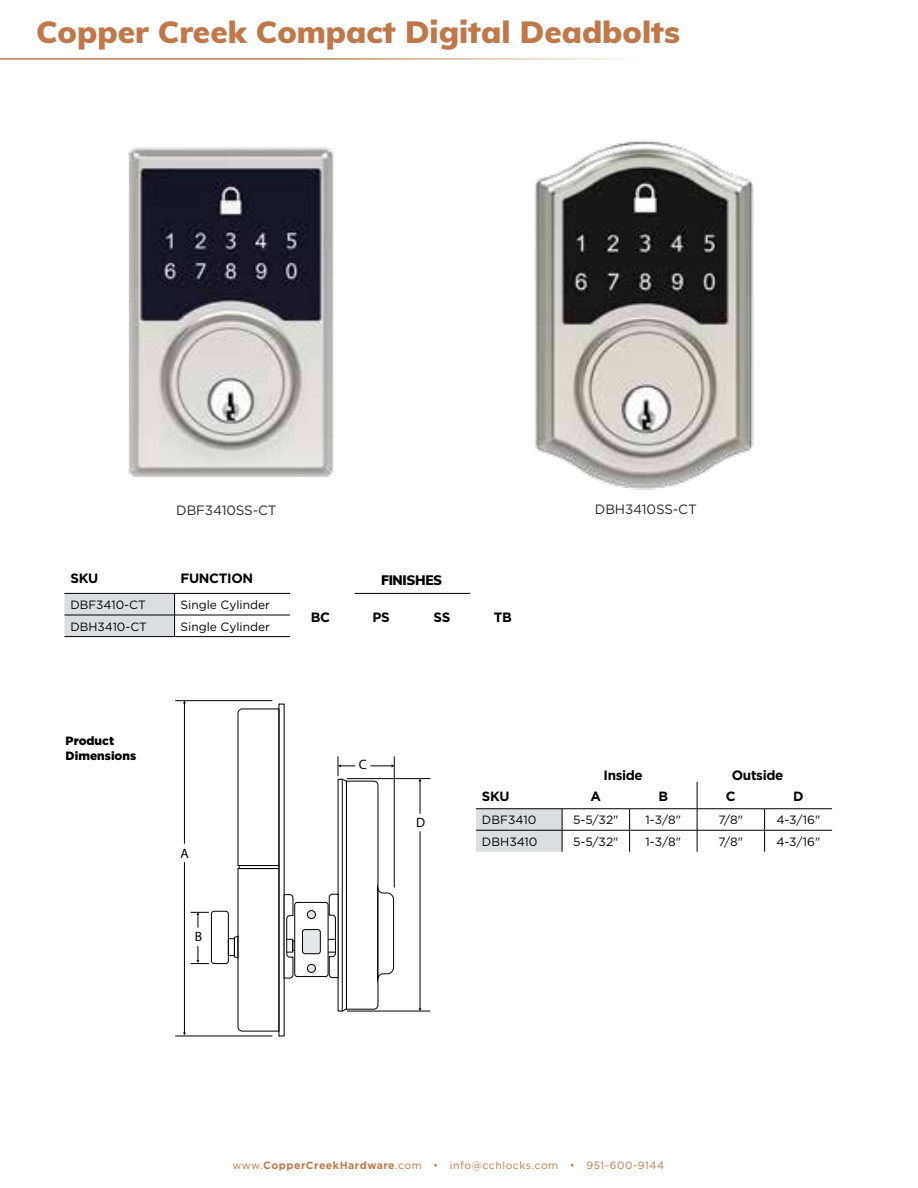
<style>
.page{position:relative;width:918px;height:1188px;background:#fff}
.page>*{position:absolute;margin:0;border:0;box-sizing:border-box;transform-origin:0 0}
.t1{font:900 30px "Delaney";color:#c17849;scale:1.05 1}
.t2{font:13.65px "Myriad Pro";color:#000}
.t3{font:700 13.5px "Gotham";letter-spacing:-.025em;color:#000}
.t4{font:13.5px "Gotham";letter-spacing:-.01em;color:#2a2728}
.t5{font:900 13.5px "Delaney";letter-spacing:-.025em;color:#000}
.t6{font:700 13.35px "Gotham";color:#000}
.t7{font:12px "Gotham";color:#000}
.t8{font:900 12px/14.4px "Gotham";color:#000}
.t9{font:10.5px "Gotham";letter-spacing:.05em;color:#c17849}
.s1{font-weight:700}
</style>
<div class="page">
<img style="left:534px;top:141px;width:220px;height:349px">
<img style="left:128px;top:147px;width:206px;height:330px">
<div style="left:301px;top:939px;width:44px;height:13px;border:1px solid #000"></div>
<svg style="left:191px;top:912px;width:18px;height:16px"></svg>
<svg style="left:191px;top:946px;width:18px;height:18px"></svg>
<div style="left:228px;top:938px;width:7px;height:18px;border:1px solid #000"></div>
<svg style="left:234px;top:708px;width:60px;height:324px"></svg>
<div style="left:295px;top:902px;width:33px;height:75px;background:#fff;border-radius:3px"></div>
<div style="left:294px;top:902px;width:34px;height:75px;border:1px solid #000;border-radius:3px"></div>
<div style="left:302px;top:930px;width:18px;height:24px;background:#e6e7e8;border-radius:3px"></div>
<div style="left:302px;top:929px;width:19px;height:25px;border:1px solid #000;border-radius:3px"></div>
<div style="left:307px;top:911px;width:8px;height:8px;background:#e6e7e8;border-radius:50%"></div>
<div style="left:307px;top:910px;width:9px;height:9px;border:1px solid #000;border-radius:50%"></div>
<div style="left:307px;top:964px;width:8px;height:8px;background:#e6e7e8;border-radius:50%"></div>
<div style="left:307px;top:964px;width:9px;height:9px;border:1px solid #000;border-radius:50%"></div>
<div style="left:211px;top:911px;width:18px;height:53px;border:1px solid #000;border-radius:3px"></div>
<hr style="left:184px;top:703px;width:1px;height:141px;background:#000">
<hr style="left:175px;top:700px;width:97px;height:1px;background:#000">
<hr style="left:175px;top:1036px;width:97px;height:1px;background:#000">
<hr style="left:184px;top:862px;width:1px;height:171px;background:#000">
<hr style="left:420px;top:781px;width:1px;height:33px;background:#000">
<hr style="left:347px;top:778px;width:83px;height:1px;background:#000">
<hr style="left:420px;top:831px;width:1px;height:178px;background:#000">
<hr style="left:347px;top:1011px;width:83px;height:1px;background:#000">
<svg style="left:329px;top:756px;width:65px;height:256px"></svg>
<hr style="left:394px;top:756px;width:1px;height:132px;background:#000">
<hr style="left:175px;top:615px;width:115px;height:1px;background:#000">
<div style="left:64px;top:594px;width:111px;height:42px;background:#dcddde"></div>
<hr style="left:64px;top:636px;width:111px;height:1px;background:#000">
<hr style="left:175px;top:636px;width:115px;height:1px;background:#000">
<hr style="left:64px;top:593px;width:111px;height:1px;background:#000">
<hr style="left:175px;top:593px;width:115px;height:1px;background:#000">
<hr style="left:476px;top:808px;width:86px;height:1px;background:#000">
<hr style="left:562px;top:808px;width:68px;height:1px;background:#000">
<hr style="left:630px;top:808px;width:67px;height:1px;background:#000">
<hr style="left:697px;top:808px;width:68px;height:1px;background:#000">
<hr style="left:562px;top:830px;width:67px;height:1px;background:#000">
<hr style="left:630px;top:830px;width:67px;height:1px;background:#000">
<hr style="left:697px;top:830px;width:68px;height:1px;background:#000">
<svg style="left:476px;top:809px;width:87px;height:43px;background:#d3d4d5"></svg>
<svg style="left:629px;top:809px;width:1px;height:43px"></svg>
<hr style="left:765px;top:808px;width:67px;height:1px;background:#000">
<hr style="left:765px;top:830px;width:67px;height:1px;background:#000">
<svg style="left:764px;top:809px;width:1px;height:43px"></svg>
<svg style="left:697px;top:782px;width:1px;height:70px"></svg>
<hr style="left:0;top:58px;width:852px;height:2px;background:#c17849">
<hr style="left:355px;top:593px;width:115px;height:1px;background:#000">
<h1 class="t1" style="left:36px;top:11px;width:615px">Copper Creek Compact Digital Deadbolts</h1>
<p class="t4" style="left:176px;top:502px;width:102px">DBF3410SS-CT</p>
<p class="t4" style="left:595px;top:500px;width:103px">DBH3410SS-CT</p>
<p class="t3" style="left:70px;top:569px;width:29px">SKU</p>
<p class="t3" style="left:181px;top:569px;width:74px">FUNCTION</p>
<p class="t7" style="left:70px;top:597px;width:77px">DBF3410-CT</p>
<p class="t7" style="left:181px;top:597px;width:91px">Single Cylinder</p>
<p class="t7" style="left:70px;top:619px;width:78px">DBH3410-CT</p>
<p class="t7" style="left:181px;top:619px;width:91px">Single Cylinder</p>
<p class="t8" style="left:66px;top:734px;width:72px">Product<br>Dimensions</p>
<p class="t2" style="left:180px;top:845px;width:10px">A</p>
<p class="t2" style="left:195px;top:928px;width:9px">B</p>
<p class="t5" style="left:381px;top:570px;width:63px">FINISHES</p>
<p class="t3" style="left:311px;top:608px;width:21px">BC</p>
<p class="t3" style="left:373px;top:608px;width:19px">PS</p>
<p class="t3" style="left:434px;top:608px;width:18px">SS</p>
<p class="t3" style="left:494px;top:608px;width:20px">TB</p>
<p class="t2" style="left:359px;top:756px;width:9px">C</p>
<p class="t3" style="left:603px;top:766px;width:41px">Inside</p>
<p class="t3" style="left:732px;top:766px;width:53px">Outside</p>
<p class="t2" style="left:416px;top:814px;width:11px">D</p>
<p class="t6" style="left:482px;top:787px;width:29px">SKU</p>
<p class="t6" style="left:591px;top:787px;width:12px">A</p>
<p class="t6" style="left:659px;top:787px;width:11px">B</p>
<p class="t6" style="left:726px;top:787px;width:11px">C</p>
<p class="t6" style="left:793px;top:787px;width:12px">D</p>
<p class="t7" style="left:482px;top:812px;width:56px">DBF3410</p>
<p class="t7" style="left:573px;top:812px;width:47px">5-5/32"</p>
<p class="t7" style="left:646px;top:812px;width:37px">1-3/8"</p>
<p class="t7" style="left:719px;top:812px;width:26px">7/8"</p>
<p class="t7" style="left:776px;top:812px;width:46px">4-3/16"</p>
<p class="t7" style="left:482px;top:834px;width:57px">DBH3410</p>
<p class="t7" style="left:573px;top:834px;width:47px">5-5/32"</p>
<p class="t7" style="left:646px;top:834px;width:37px">1-3/8"</p>
<p class="t7" style="left:719px;top:834px;width:26px">7/8"</p>
<p class="t7" style="left:776px;top:834px;width:46px">4-3/16"</p>
<p class="t9" style="left:232px;top:1159px;width:433px">www.<span class="s1">CopperCreekHardware</span>.com • info@cchlocks.com • 951-600-9144</p>
</div>
